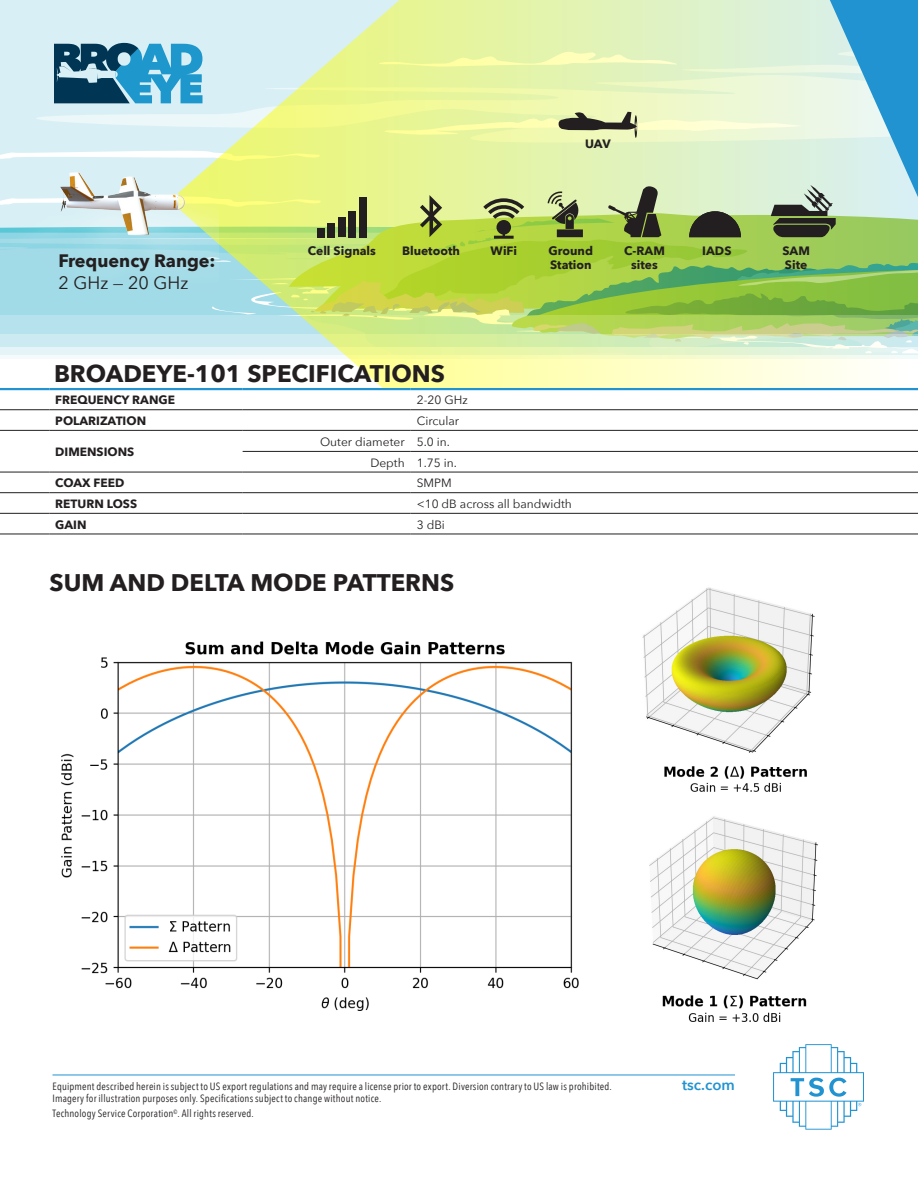
<style>
.page{position:relative;width:918px;height:1188px;background:#fff}
.page>*{position:absolute;margin:0;border:0;box-sizing:border-box;transform-origin:0 0}
._16pt_Title_Bold{font:700 24px "Avenir Next";color:#231f20}
.t1{font:700 18px/21.6px "Avenir Next";color:#231f20}
.Hyperlink{font:600 15px "Avenir Next";color:#2193d1}
.t2{font:700 12.15px/14.2px "Avenir Next";color:#231f20}
.Table_8pt_no_spacing{font:12px "Avenir Next";color:#231f20}
.Paragraph-8pt_Black_Text_Bold{font:700 12px "Avenir Next";color:#231f20}
.Legal_Disclaimer_bottom{font:10.5px/12px "Avenir Next Condensed";letter-spacing:.02em;color:#231f20}
.s1{font-weight:400}
</style>
<div class="page">
<hr style="left:52px;top:1075px;width:683px;height:1px;background:#2193d1">
<svg style="left:773px;top:1044px;width:91px;height:86px"></svg>
<img style="left:61px;top:641px;width:518px;height:370px">
<img style="left:649px;top:816px;width:169px;height:164px">
<img style="left:662px;top:995px;width:145px;height:27px">
<img style="left:642px;top:587px;width:173px;height:166px">
<img style="left:664px;top:766px;width:143px;height:26px">
<svg style="left:0;top:0;width:918px;height:534px"></svg>
<hr style="left:0;top:388px;width:49px;height:2px;background:#2193d1">
<hr style="left:49px;top:388px;width:193px;height:2px;background:#2193d1">
<hr style="left:242px;top:388px;width:169px;height:2px;background:#2193d1">
<hr style="left:411px;top:388px;width:507px;height:2px;background:#2193d1">
<hr style="left:0;top:430px;width:49px;height:1px;background:#231f20">
<hr style="left:49px;top:430px;width:193px;height:1px;background:#231f20">
<hr style="left:242px;top:430px;width:169px;height:1px;background:#231f20">
<hr style="left:411px;top:430px;width:507px;height:1px;background:#231f20">
<hr style="left:0;top:472px;width:49px;height:1px;background:#231f20">
<hr style="left:49px;top:472px;width:193px;height:1px;background:#231f20">
<hr style="left:242px;top:472px;width:169px;height:1px;background:#231f20">
<hr style="left:411px;top:472px;width:507px;height:1px;background:#231f20">
<hr style="left:0;top:492px;width:49px;height:1px;background:#231f20">
<hr style="left:49px;top:492px;width:193px;height:1px;background:#231f20">
<hr style="left:242px;top:492px;width:169px;height:1px;background:#231f20">
<hr style="left:411px;top:492px;width:507px;height:1px;background:#231f20">
<hr style="left:0;top:513px;width:49px;height:1px;background:#231f20">
<hr style="left:49px;top:513px;width:193px;height:1px;background:#231f20">
<hr style="left:242px;top:513px;width:169px;height:1px;background:#231f20">
<hr style="left:411px;top:513px;width:507px;height:1px;background:#231f20">
<hr style="left:0;top:534px;width:49px;height:1px;background:#231f20">
<hr style="left:49px;top:534px;width:193px;height:1px;background:#231f20">
<hr style="left:242px;top:534px;width:169px;height:1px;background:#231f20">
<hr style="left:411px;top:534px;width:507px;height:1px;background:#231f20">
<hr style="left:243px;top:451px;width:168px;height:1px;background:#231f20">
<hr style="left:411px;top:451px;width:507px;height:1px;background:#231f20">
<hr style="left:0;top:409px;width:49px;height:1px;background:#231f20">
<hr style="left:49px;top:409px;width:193px;height:1px;background:#231f20">
<hr style="left:242px;top:409px;width:169px;height:1px;background:#231f20">
<hr style="left:411px;top:409px;width:507px;height:1px;background:#231f20">
<p class="t2" style="left:585px;top:136px;width:27px">UAV</p>
<p class="t1" style="left:58px;top:250px;width:159px">Frequency Range:<br><span class="s1">2 GHz — 20 GHz</span></p>
<p class="t2" style="left:308px;top:243px;width:70px">Cell Signals</p>
<p class="t2" style="left:402px;top:243px;width:60px">Bluetooth</p>
<p class="t2" style="left:491px;top:243px;width:28px">WiFi</p>
<p class="_16pt_Title_Bold" style="left:54px;top:352px;width:392px">BROADEYE-101 SPECIFICATIONS</p>
<p class="Paragraph-8pt_Black_Text_Bold" style="left:55px;top:390px;width:121px">FREQUENCY RANGE</p>
<p class="Table_8pt_no_spacing" style="left:417px;top:390px;width:52px">2-20 GHz</p>
<p class="Paragraph-8pt_Black_Text_Bold" style="left:55px;top:410px;width:92px">POLARIZATION</p>
<p class="Table_8pt_no_spacing" style="left:417px;top:411px;width:44px">Circular</p>
<p class="Paragraph-8pt_Black_Text_Bold" style="left:55px;top:442px;width:81px">DIMENSIONS</p>
<p class="Table_8pt_no_spacing" style="left:320px;top:432px;width:86px">Outer diameter</p>
<p class="Table_8pt_no_spacing" style="left:417px;top:432px;width:35px">5.0 in.</p>
<p class="Table_8pt_no_spacing" style="left:370px;top:452px;width:36px">Depth</p>
<p class="Table_8pt_no_spacing" style="left:417px;top:452px;width:42px">1.75 in.</p>
<p class="t2" style="left:549px;top:243px;width:46px">Ground<br>Station</p>
<p class="Paragraph-8pt_Black_Text_Bold" style="left:55px;top:473px;width:71px">COAX FEED</p>
<p class="Table_8pt_no_spacing" style="left:417px;top:473px;width:36px">SMPM</p>
<p class="Paragraph-8pt_Black_Text_Bold" style="left:55px;top:493px;width:83px">RETURN LOSS</p>
<p class="Table_8pt_no_spacing" style="left:417px;top:494px;width:157px">&lt;10 dB across all bandwidth</p>
<p class="Paragraph-8pt_Black_Text_Bold" style="left:55px;top:514px;width:33px">GAIN</p>
<p class="Table_8pt_no_spacing" style="left:417px;top:514px;width:30px">3 dBi</p>
<p class="_16pt_Title_Bold" style="left:50px;top:562px;width:406px">SUM AND DELTA MODE PATTERNS</p>
<p class="t2" style="left:624px;top:243px;width:42px;text-align:center">C-RAM sites</p>
<p class="t2" style="left:702px;top:243px;width:31px">IADS</p>
<p class="t2" style="left:782px;top:243px;width:29px">SAM<br>Site</p>
<p class="Legal_Disclaimer_bottom" style="left:52px;top:1080px;width:561px">Equipment described herein is subject to US export regulations and may require a license prior to export. Diversion contrary to US law is prohibited.<br>Imagery for illustration purposes only. Specifications subject to change without notice.</p>
<p class="Legal_Disclaimer_bottom" style="left:52px;top:1107px;width:203px">Technology Service Corporation<sup>©</sup>. All rights reserved.</p>
<p class="Hyperlink" style="left:682px;top:1072px;width:54px">tsc.com</p>
</div>
